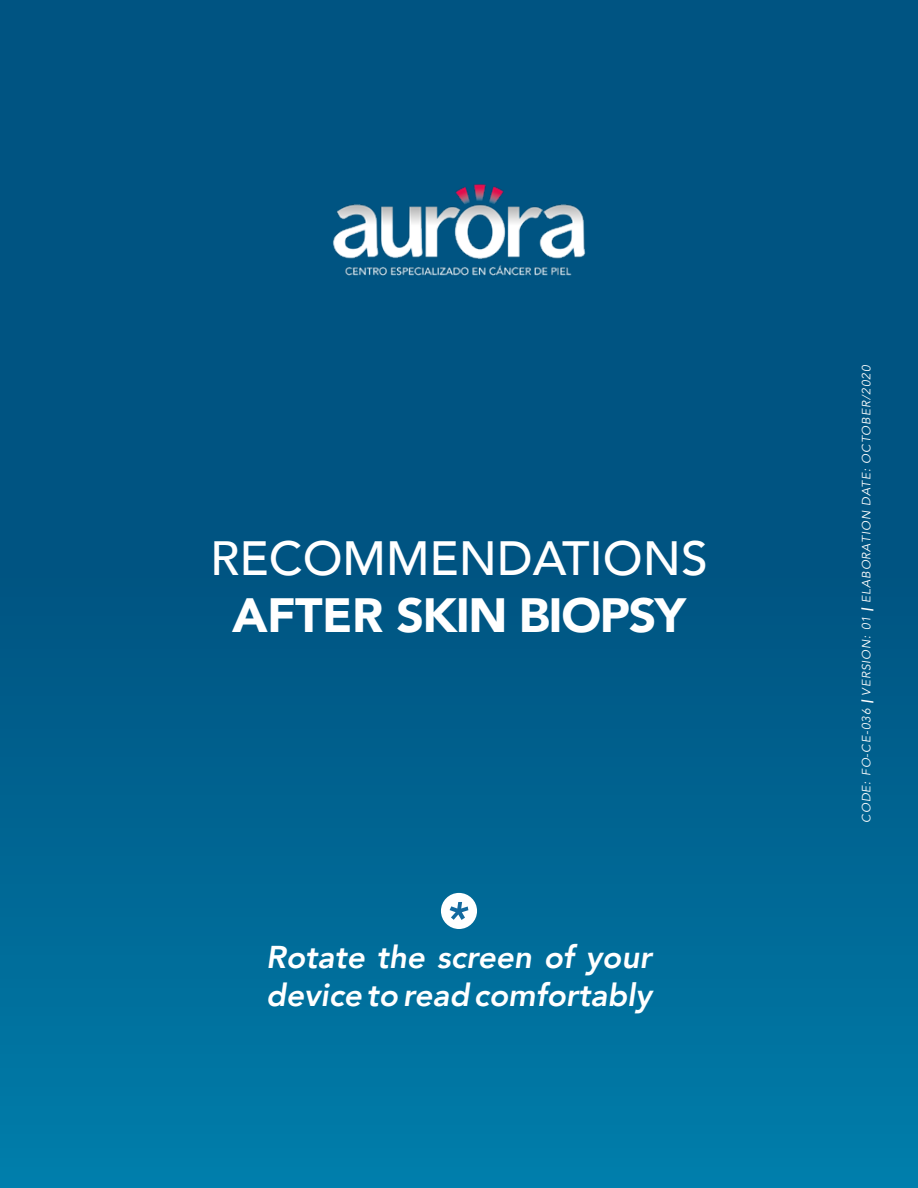
<style>
.page{position:relative;width:918px;height:1188px;background:#fff}
.page>*{position:absolute;margin:0;border:0;box-sizing:border-box;transform-origin:0 0}
.t1{font:500 48px "Avenir";color:#fff}
.t2{font:900 48px "Avenir";letter-spacing:-.03em;color:#fff}
.t3{font:italic 800 31.5px/37.8px "Avenir";color:#fff}
.t4{font:italic 12px "Avenir";letter-spacing:.07em;color:#fff}
.s1{font-weight:900}
</style>
<div class="page">
<div style="left:0;top:0;width:918px;height:1188px;background:linear-gradient(to bottom,#004a78,#0074a1)"></div>
<img style="left:328px;top:182px;width:262px;height:95px">
<div style="left:441px;top:893px;width:36px;height:36px;background:#fff;border-radius:50%"></div>
<svg style="left:450px;top:902px;width:18px;height:18px"></svg>
<h1 class="t1" style="left:210px;top:517px;width:499px">RECOMMENDATIONS</h1>
<h1 class="t2" style="left:232px;top:575px;width:455px">AFTER SKIN BIOPSY</h1>
<h2 class="t3" style="left:266px;top:938px;width:387px">Rotate the screen of your device to read comfortably</h2>
<p class="t4" style="left:859px;top:823px;width:459px;rotate:-90deg">CODE: FO-CE-036 <span class="s1">|</span> VERSION: 01 <span class="s1">|</span> ELABORATION DATE: OCTOBER/2020</p>
</div>
